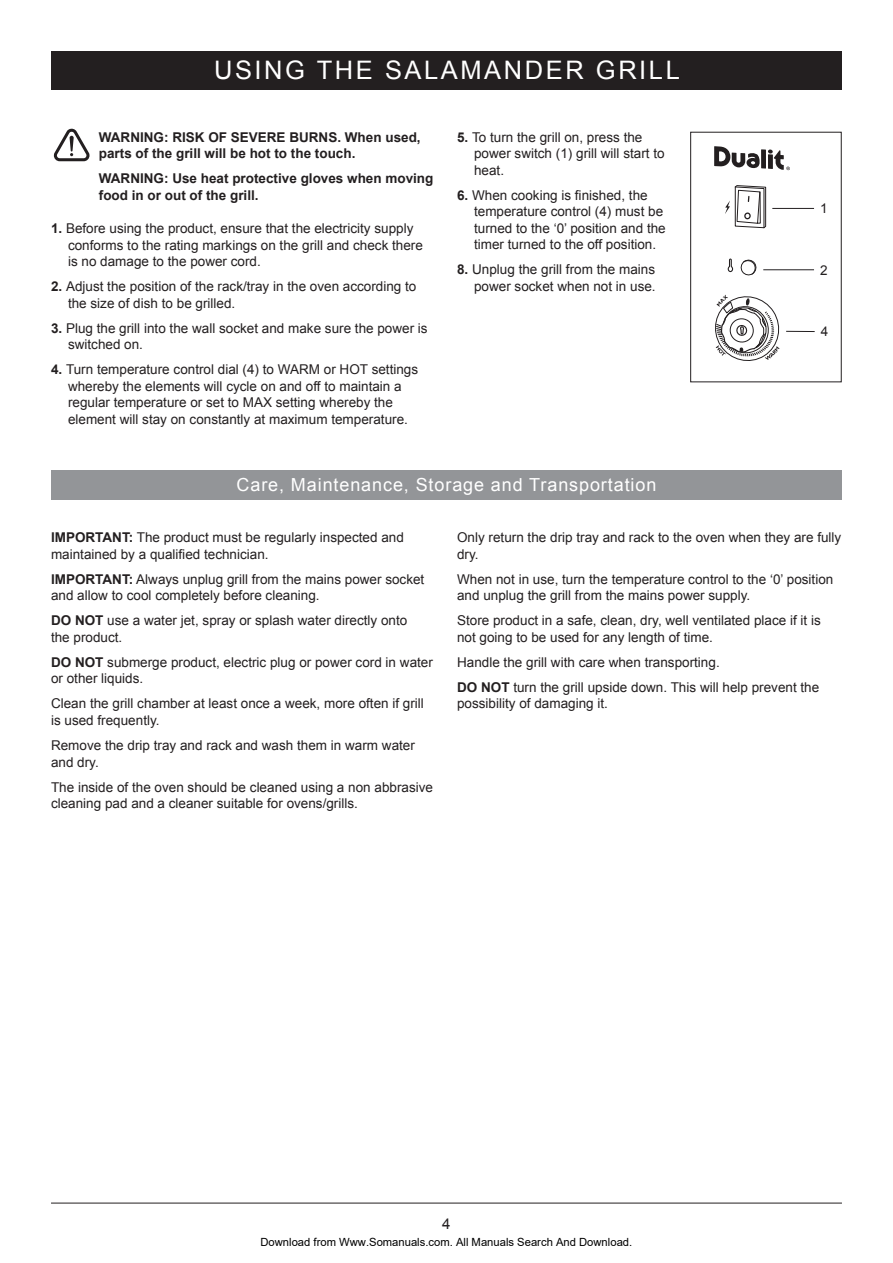
<style>
.page{position:relative;width:893px;height:1263px;background:#fff}
.page>*{position:absolute;margin:0;border:0;box-sizing:border-box;transform-origin:0 0}
.t1{font:25.5px "Arial";letter-spacing:.1em;color:#fff}
.t2{font:18px "Arial";letter-spacing:.05em;color:#fff}
.t3{font:15px "Arial";color:#231f20}
.t4{font:13.5px/16.5px "Arial";color:#231f20}
.t5{font:700 13.5px/16.5px "Arial";color:#231f20}
.t6{font:11.25px "Arial";color:#000}
.s1{font-weight:700}
</style>
<div class="page">
<div style="left:51px;top:470px;width:791px;height:30px;background:#939598"></div>
<div style="left:51px;top:51px;width:791px;height:38px;background:#231f20"></div>
<hr style="left:51px;top:1203px;width:791px;height:1px;background:#231f20">
<svg style="left:53px;top:128px;width:37px;height:34px"></svg>
<svg style="left:714px;top:146px;width:76px;height:24px"></svg>
<svg style="left:740px;top:259px;width:17px;height:17px"></svg>
<svg style="left:728px;top:259px;width:5px;height:13px"></svg>
<svg style="left:725px;top:185px;width:41px;height:44px"></svg>
<div style="left:690px;top:132px;width:152px;height:250px;border:1px solid #231f20"></div>
<hr style="left:772px;top:208px;width:42px;height:1px;background:#231f20">
<hr style="left:763px;top:269px;width:51px;height:1px;background:#231f20">
<svg style="left:715px;top:294px;width:100px;height:67px"></svg>
<p class="t1" style="left:214px;top:53px;width:467px">USING THE SALAMANDER GRILL</p>
<p class="t5" style="left:99px;top:129px;width:323px">WARNING: RISK OF SEVERE BURNS. When used, parts of the grill will be hot to the touch.</p>
<p class="t5" style="left:99px;top:171px;width:336px">WARNING: Use heat protective gloves when moving food in or out of the grill.</p>
<p class="t4" style="left:68px;top:220px;width:356px;text-indent:-17px"><span class="s1">1.</span> Before using the product, ensure that the electricity supply conforms to the rating markings on the grill and check there is no damage to the power cord.</p>
<p class="t4" style="left:68px;top:278px;width:350px;text-indent:-17px"><span class="s1">2.</span> Adjust the position of the rack/tray in the oven according to the size of dish to be grilled.</p>
<p class="t4" style="left:68px;top:320px;width:361px;text-indent:-17px"><span class="s1">3.</span> Plug the grill into the wall socket and make sure the power is switched on.</p>
<p class="t4" style="left:68px;top:361px;width:352px;text-indent:-17px"><span class="s1">4.</span> Turn temperature control dial (4) to WARM or HOT settings whereby the elements will cycle on and off to maintain a regular temperature or set to MAX setting whereby the element will stay on constantly at maximum temperature.</p>
<p class="t4" style="left:474px;top:129px;width:192px;text-indent:-17px"><span class="s1">5.</span> To turn the grill on, press the power switch (1) grill will start to heat.</p>
<p class="t4" style="left:474px;top:187px;width:193px;text-indent:-17px"><span class="s1">6.</span> When cooking is finished, the temperature control (4) must be turned to the ‘0’ position and the timer turned to the off position.</p>
<p class="t4" style="left:457px;top:261px;width:200px;text-align:right"><span class="s1">8.</span> Unplug the grill from the mains power socket when not in use.</p>
<p class="t4" style="left:820px;top:200px;width:9px">1</p>
<p class="t4" style="left:820px;top:262px;width:9px">2</p>
<p class="t4" style="left:821px;top:323px;width:9px">4</p>
<p class="t2" style="left:237px;top:473px;width:421px">Care, Maintenance, Storage and Transportation</p>
<p class="t4" style="left:457px;top:530px;width:386px">Only return the drip tray and rack to the oven when they are fully dry.</p>
<p class="t4" style="left:457px;top:571px;width:378px">When not in use, turn the temperature control to the ‘0’ position and unplug the grill from the mains power supply.</p>
<p class="t4" style="left:457px;top:613px;width:365px">Store product in a safe, clean, dry, well ventilated place if it is not going to be used for any length of time.</p>
<p class="t4" style="left:457px;top:654px;width:264px">Handle the grill with care when transporting.</p>
<p class="t4" style="left:457px;top:679px;width:364px"><span class="s1">DO NOT</span> turn the grill upside down. This will help prevent the possibility of damaging it.</p>
<p class="t4" style="left:51px;top:530px;width:354px"><span class="s1">IMPORTANT:</span> The product must be regularly inspected and maintained by a qualified technician.</p>
<p class="t4" style="left:51px;top:571px;width:375px"><span class="s1">IMPORTANT:</span> Always unplug grill from the mains power socket and allow to cool completely before cleaning.</p>
<p class="t4" style="left:51px;top:613px;width:358px"><span class="s1">DO NOT</span> use a water jet, spray or splash water directly onto the product.</p>
<p class="t4" style="left:51px;top:654px;width:383px"><span class="s1">DO NOT</span> submerge product, electric plug or power cord in water or other liquids.</p>
<p class="t4" style="left:51px;top:696px;width:374px">Clean the grill chamber at least once a week, more often if grill is used frequently.</p>
<p class="t4" style="left:51px;top:737px;width:365px">Remove the drip tray and rack and wash them in warm water and dry.</p>
<p class="t4" style="left:51px;top:779px;width:383px">The inside of the oven should be cleaned using a non abbrasive cleaning pad and a cleaner suitable for ovens/grills.</p>
<p class="t3" style="left:442px;top:1214px;width:10px">4</p>
<p class="t6" style="left:260px;top:1235px;width:373px">Download from Www.Somanuals.com. All Manuals Search And Download.</p>
</div>
